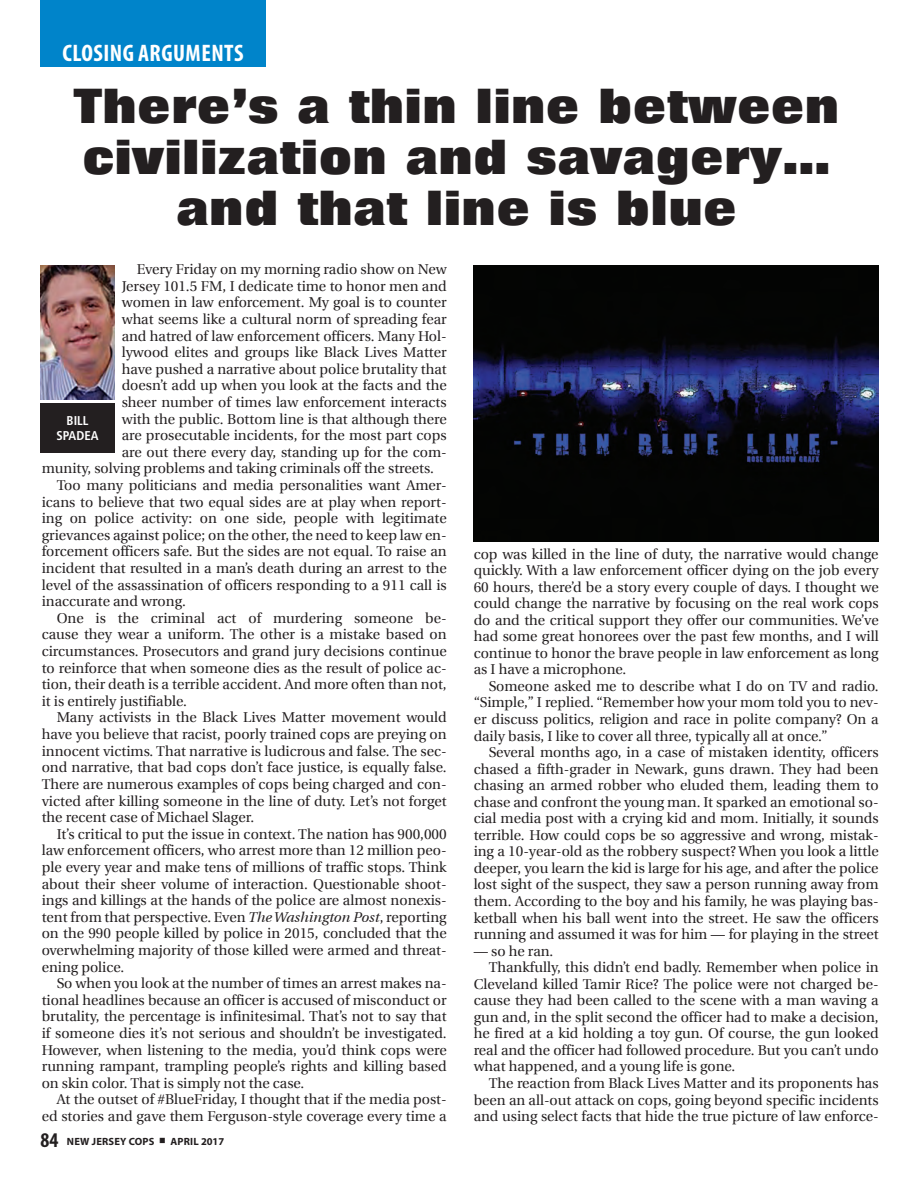
<style>
.page{position:relative;width:918px;height:1188px;background:#fff}
.page>*{position:absolute;margin:0;border:0;box-sizing:border-box;transform-origin:0 0}
.Body_Copy{font:800 48px/51px "Folio Std";letter-spacing:.02em;color:#231f20}
.Body_Copy-2{font:700 condensed 24px "Myriad Pro";letter-spacing:.02em;color:#fff}
.Body_Copy-3{font:14.25px/16.6px "Utopia";color:#231f20;text-align:justify}
.t1{font:700 condensed 12.75px "Frutiger";color:#fff}
.t2{font:700 10.5px "Myriad Pro";letter-spacing:.02em;color:#231f20}
.s1{font-style:italic}
.s2{font-stretch:condensed;font-size:21px}
.s3{font-family:"Minion Pro";font-weight:400;font-size:18px}
</style>
<div class="page">
<div style="left:40px;top:0;width:226px;height:66px;background:#0084ca"></div>
<img style="left:40px;top:265px;width:75px;height:135px">
<div style="left:40px;top:403px;width:75px;height:50px;background:#231f20"></div>
<img style="left:474px;top:265px;width:405px;height:276px">
<p class="Body_Copy-2" style="left:63px;top:38px;width:182px">CLOSING ARGUMENTS</p>
<p class="Body_Copy" style="left:74px;top:81px;width:766px">There’s a thin line between civilization and savagery…</p>
<p class="Body_Copy" style="left:177px;top:183px;width:561px">and that line is blue</p>
<p class="Body_Copy-3" style="left:137px;top:261px;width:312px">Every Friday on my morning radio show on New</p>
<p class="Body_Copy-3" style="left:122px;top:278px;width:327px">Jersey 101.5 FM, I dedicate time to honor men and</p>
<p class="Body_Copy-3" style="left:122px;top:295px;width:327px">women in law enforcement. My goal is to counter</p>
<p class="Body_Copy-3" style="left:122px;top:311px;width:327px">what seems like a cultural norm of spreading fear</p>
<p class="Body_Copy-3" style="left:122px;top:328px;width:327px">and hatred of law enforcement officers. Many Hol-</p>
<p class="Body_Copy-3" style="left:122px;top:344px;width:327px">lywood elites and groups like Black Lives Matter</p>
<p class="Body_Copy-3" style="left:122px;top:361px;width:327px">have pushed a narrative about police brutality that</p>
<p class="Body_Copy-3" style="left:122px;top:378px;width:327px">doesn’t add up when you look at the facts and the</p>
<p class="Body_Copy-3" style="left:122px;top:394px;width:327px">sheer number of times law enforcement interacts</p>
<p class="Body_Copy-3" style="left:122px;top:411px;width:327px">with the public. Bottom line is that although there</p>
<p class="Body_Copy-3" style="left:122px;top:427px;width:327px">are prosecutable incidents, for the most part cops</p>
<p class="Body_Copy-3" style="left:122px;top:444px;width:327px">are out there every day, standing up for the com-</p>
<p class="Body_Copy-3" style="left:42px;top:461px;width:394px">munity, solving problems and taking criminals off the streets.</p>
<p class="Body_Copy-3" style="left:42px;top:477px;width:407px;text-indent:15px">Too many politicians and media personalities want Amer&shy;icans to believe that two equal sides are at play when report&shy;ing on police activity: on one side, people with legitimate grievances against police; on the other, the need to keep law en&shy;forcement officers safe. But the sides are not equal. To raise an incident that resulted in a man’s death during an arrest to the level of the assassination of officers responding to a 911 call is inaccurate and wrong.</p>
<p class="Body_Copy-3" style="left:42px;top:610px;width:406px;text-indent:15px">One is the criminal act of murdering someone be&shy;cause they wear a uniform. The other is a mistake based on circumstances. Prosecutors and grand jury decisions continue to reinforce that when someone dies as the result of police ac&shy;tion, their death is a terrible accident. And more often than not, it is entirely justifiable.</p>
<p class="Body_Copy-3" style="left:42px;top:710px;width:406px;text-indent:15px">Many activists in the Black Lives Matter movement would have you believe that racist, poorly trained cops are preying on innocent victims. That narrative is ludicrous and false. The sec&shy;ond narrative, that bad cops don’t face justice, is equally false.<br>There are numerous examples of cops being charged and con&shy;victed after killing someone in the line of duty. Let’s not forget the recent case of Michael Slager.</p>
<p class="Body_Copy-3" style="left:42px;top:826px;width:407px;text-indent:15px">It’s critical to put the issue in context. The nation has 900,000 law enforcement officers, who arrest more than 12 million peo&shy;ple every year and make tens of millions of traffic stops. Think about their sheer volume of interaction. Questionable shoot&shy;ings and killings at the hands of the police are almost nonexis&shy;tent from that perspective. Even <span class="s1">The Washington Post</span>, reporting on the 990 people killed by police in 2015, concluded that the overwhelming majority of those killed were armed and threat&shy;ening police.</p>
<p class="Body_Copy-3" style="left:42px;top:975px;width:407px;text-indent:15px">So when you look at the number of times an arrest makes na&shy;tional headlines because an officer is accused of misconduct or brutality, the percentage is infinitesimal. That’s not to say that if someone dies it’s not serious and shouldn’t be investigated.<br>However, when listening to the media, you’d think cops were running rampant, trampling people’s rights and killing based on skin color. That is simply not the case.</p>
<p class="Body_Copy-3" style="left:42px;top:1091px;width:406px;text-align:right">At the outset of #BlueFriday, I thought that if the media post&shy;ed stories and gave them Ferguson-style coverage every time a</p>
<p class="t1" style="left:67px;top:414px;width:23px">BILL</p>
<p class="t1" style="left:57px;top:428px;width:44px">SPADEA</p>
<p class="Body_Copy-3" style="left:474px;top:546px;width:407px">cop was killed in the line of duty, the narrative would change quickly. With a law enforcement officer dying on the job every 60 hours, there’d be a story every couple of days. I thought we could change the narrative by focusing on the real work cops do and the critical support they offer our communities. We’ve had some great honorees over the past few months, and I will continue to honor the brave people in law enforcement as long as I have a microphone.</p>
<p class="Body_Copy-3" style="left:474px;top:678px;width:406px;text-indent:15px">Someone asked me to describe what I do on TV and radio. “Simple,” I replied. “Remember how your mom told you to nev&shy;er discuss politics, religion and race in polite company? On a daily basis, I like to cover all three, typically all at once.”</p>
<p class="Body_Copy-3" style="left:474px;top:744px;width:407px;text-indent:15px">Several months ago, in a case of mistaken identity, officers chased a fifth-grader in Newark, guns drawn. They had been chasing an armed robber who eluded them, leading them to chase and confront the young man. It sparked an emotional so&shy;cial media post with a crying kid and mom. Initially, it sounds terrible. How could cops be so aggressive and wrong, mistak&shy;ing a 10-year-old as the robbery suspect? When you look a little deeper, you learn the kid is large for his age, and after the police lost sight of the suspect, they saw a person running away from them. According to the boy and his family, he was playing bas&shy;ketball when his ball went into the street. He saw the officers running and assumed it was for him — for playing in the street</p>
<p class="Body_Copy-3" style="left:474px;top:943px;width:81px">— so he ran.</p>
<p class="Body_Copy-3" style="left:474px;top:959px;width:407px;text-indent:15px">Thankfully, this didn’t end badly. Remember when police in Cleveland killed Tamir Rice? The police were not charged be&shy;cause they had been called to the scene with a man waving a gun and, in the split second the officer had to make a decision, he fired at a kid holding a toy gun. Of course, the gun looked real and the officer had followed procedure. But you can’t undo what happened, and a young life is gone.</p>
<p class="Body_Copy-3" style="left:474px;top:1075px;width:406px;text-indent:15px">The reaction from Black Lives Matter and its proponents has been an all-out attack on cops, going beyond specific incidents and using select facts that hide the true picture of law enforce-</p>
<p class="t2" style="left:40px;top:1135px;width:185px"><span class="s2">84</span> NEW JERSEY COPS <span class="s3">■</span> APRIL 2017</p>
</div>
